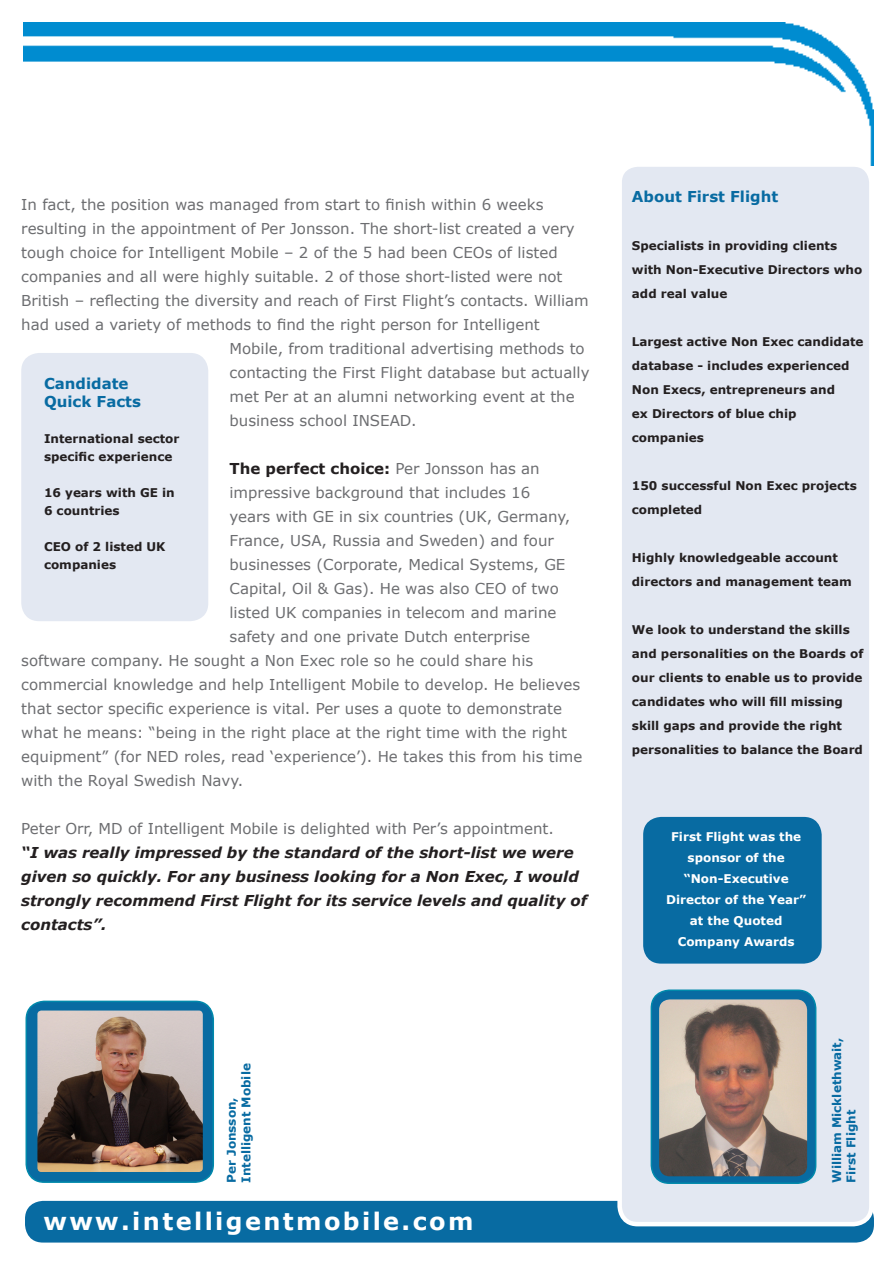
<style>
.page{position:relative;width:893px;height:1263px;background:#fff}
.page>*{position:absolute;margin:0;border:0;box-sizing:border-box;transform-origin:0 0}
.t1{font:700 24px "Verdana";letter-spacing:.1em;color:#fff}
.t2{font:15px "Verdana";color:#6c6d70}
.t3{font:italic 700 15px/24px "Verdana";color:#231f20}
.t4{font:700 15px "Verdana";color:#086ba2}
.t5{font:700 15px "Verdana";color:#231f20}
.t6{font:700 12px/24px "Verdana";color:#231f20}
.t7{font:700 12px/21px "Verdana";color:#fff;text-align:center}
.t8{font:700 12px "Verdana";color:#086ba2}
.s1{font-weight:400;color:#6c6d70}
.s2{font-weight:400;font-style:normal;color:#6c6d70}
</style>
<div class="page">
<div style="left:25px;top:1201px;width:849px;height:41px;background:#086ba2;border-radius:18px"></div>
<div style="left:26px;top:1001px;width:187px;height:181px;background:#086ba2;border-radius:18px"></div>
<div style="left:26px;top:1001px;width:188px;height:182px;border:2px solid #0089ab;border-radius:18px"></div>
<img style="left:23px;top:22px;width:851px;height:143px">
<div style="left:620px;top:165px;width:251px;height:1059px;background:#e3e8f2;border-radius:18px"></div>
<div style="left:617px;top:162px;width:257px;height:1064px;border:4px solid #fff;border-radius:18px"></div>
<div style="left:643px;top:817px;width:179px;height:146px;background:#086ba2;border-radius:18px"></div>
<div style="left:651px;top:990px;width:165px;height:193px;background:#086ba2;border-radius:18px"></div>
<div style="left:651px;top:989px;width:165px;height:195px;border:2px solid #0089ab;border-radius:18px"></div>
<img style="left:37px;top:1010px;width:166px;height:162px">
<div style="left:21px;top:353px;width:187px;height:268px;background:#e3e8f2;border-radius:18px"></div>
<img style="left:659px;top:999px;width:148px;height:177px">
<p class="t2" style="left:21px;top:195px;width:524px">In fact, the position was managed from start to finish within 6 weeks</p>
<p class="t2" style="left:21px;top:219px;width:555px">resulting in the appointment of Per Jonsson. The short-list created a very</p>
<p class="t2" style="left:21px;top:243px;width:538px">tough choice for Intelligent Mobile – 2 of the 5 had been CEOs of listed</p>
<p class="t2" style="left:21px;top:267px;width:543px">companies and all were highly suitable. 2 of those short-listed were not</p>
<p class="t2" style="left:21px;top:291px;width:569px">British – reflecting the diversity and reach of First Flight’s contacts. William</p>
<p class="t2" style="left:21px;top:315px;width:520px">had used a variety of methods to find the right person for Intelligent</p>
<p class="t2" style="left:230px;top:339px;width:357px">Mobile, from traditional advertising methods to</p>
<p class="t2" style="left:230px;top:363px;width:361px">contacting the First Flight database but actually</p>
<p class="t2" style="left:230px;top:387px;width:347px">met Per at an alumni networking event at the</p>
<p class="t2" style="left:230px;top:411px;width:188px">business school INSEAD.</p>
<p class="t5" style="left:230px;top:458px;width:312px">The perfect choice: <span class="s1">Per Jonsson has an</span></p>
<p class="t2" style="left:230px;top:483px;width:302px">impressive background that includes 16</p>
<p class="t2" style="left:230px;top:507px;width:342px">years with GE in six countries (UK, Germany,</p>
<p class="t2" style="left:230px;top:531px;width:326px">France, USA, Russia and Sweden) and four</p>
<p class="t2" style="left:230px;top:555px;width:337px">businesses (Corporate, Medical Systems, GE</p>
<p class="t2" style="left:230px;top:579px;width:331px">Capital, Oil &amp; Gas). He was also CEO of two</p>
<p class="t2" style="left:230px;top:603px;width:328px">listed UK companies in telecom and marine</p>
<p class="t2" style="left:230px;top:627px;width:302px">safety and one private Dutch enterprise</p>
<p class="t2" style="left:21px;top:651px;width:514px">software company. He sought a Non Exec role so he could share his</p>
<p class="t2" style="left:21px;top:675px;width:561px">commercial knowledge and help Intelligent Mobile to develop. He believes</p>
<p class="t2" style="left:21px;top:699px;width:542px">that sector specific experience is vital. Per uses a quote to demonstrate</p>
<p class="t2" style="left:21px;top:723px;width:547px">what he means: “being in the right place at the right time with the right</p>
<p class="t2" style="left:21px;top:747px;width:563px">equipment” (for NED roles, read ‘experience’). He takes this from his time</p>
<p class="t2" style="left:21px;top:771px;width:224px">with the Royal Swedish Navy.</p>
<p class="t3" style="left:21px;top:816px;width:567px"><span class="s2">Peter Orr, MD of Intelligent Mobile is delighted with Per’s appointment.<br></span>“I was really impressed by the standard of the short-list we were given so quickly. For any business looking for a Non Exec, I would strongly recommend First Flight for its service levels and quality of contacts”.</p>
<p class="t4" style="left:44px;top:374px;width:86px">Candidate</p>
<p class="t4" style="left:44px;top:392px;width:98px">Quick Facts</p>
<p class="t6" style="left:44px;top:430px;width:137px;line-height:18px">International sector specific experience</p>
<p class="t6" style="left:44px;top:484px;width:132px;line-height:18px">16 years with GE in<br>6 countries</p>
<p class="t6" style="left:44px;top:538px;width:123px;line-height:18px">CEO of 2 listed UK companies</p>
<p class="t8" style="left:238px;top:1183px;width:121px;rotate:-90deg">Intelligent Mobile</p>
<p class="t8" style="left:224px;top:1183px;width:87px;rotate:-90deg">Per Jonsson,</p>
<p class="t1" style="left:44px;top:1205px;width:431px">www.intelligentmobile.com</p>
<p class="t4" style="left:632px;top:187px;width:148px">About First Flight</p>
<p class="t6" style="left:632px;top:234px;width:232px">Specialists in providing clients with Non-Executive Directors who add real value</p>
<p class="t6" style="left:632px;top:330px;width:233px">Largest active Non Exec candidate database - includes experienced<br>Non Execs, entrepreneurs and</p>
<p class="t6" style="left:632px;top:402px;width:166px">ex Directors of blue chip companies</p>
<p class="t6" style="left:632px;top:474px;width:226px">150 successful Non Exec projects completed</p>
<p class="t6" style="left:632px;top:546px;width:221px">Highly knowledgeable account directors and management team</p>
<p class="t6" style="left:632px;top:618px;width:233px">We look to understand the skills and personalities on the Boards of our clients to enable us to provide candidates who will fill missing skill gaps and provide the right personalities to balance the Board</p>
<p class="t7" style="left:671px;top:826px;width:132px">First Flight was the</p>
<p class="t7" style="left:688px;top:847px;width:99px">sponsor of the</p>
<p class="t7" style="left:684px;top:868px;width:106px">“Non-Executive</p>
<p class="t7" style="left:666px;top:889px;width:142px">Director of the Year”</p>
<p class="t7" style="left:678px;top:910px;width:119px">at the Quoted<br>Company Awards</p>
<p class="t8" style="left:829px;top:1183px;width:147px;rotate:-90deg">William Micklethwait,</p>
<p class="t8" style="left:843px;top:1183px;width:74px;rotate:-90deg">First Flight</p>
</div>
